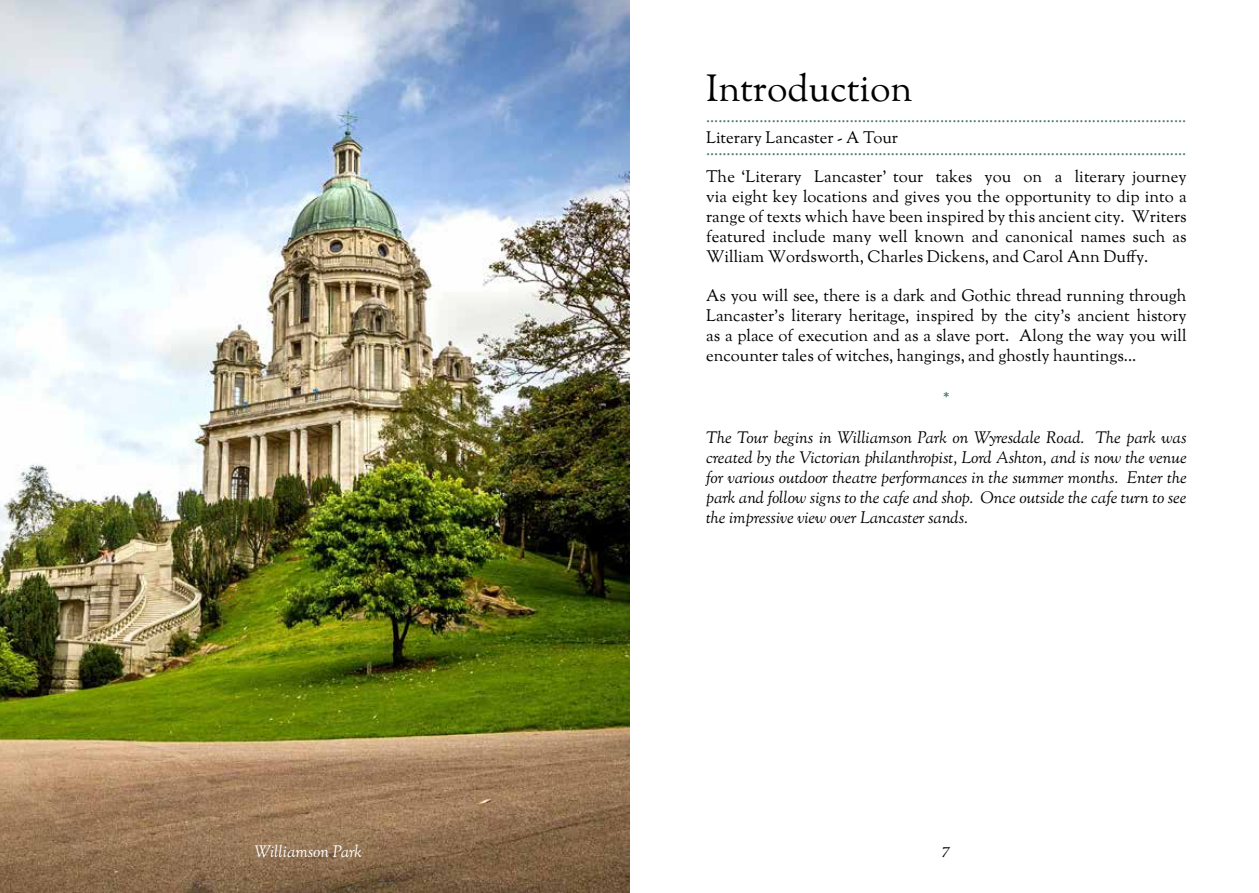
<style>
.page{position:relative;width:1259px;height:893px;background:#fff}
.page>*{position:absolute;margin:0;border:0;box-sizing:border-box;transform-origin:0 0}
.t1{font:37.5px "OFL Goudy St M";color:#000}
.t2{font:18px/32.4px "Minion Pro";color:#477962}
.t3{font:16.5px/19.8px "OFL Goudy St M";color:#000;text-align:justify}
.t4{font:italic 16.5px/19.8px "OFL Goudy St M";color:#000;text-align:justify}
.t5{font:italic 16.5px "OFL Goudy St M";letter-spacing:-.01em;color:#fff}
.t6{font:italic 16.5px "OFL Goudy St M";color:#477962}
</style>
<div class="page">
<img style="left:0;top:0;width:629px;height:893px">
<p class="t5" style="left:255px;top:841px;width:109px">Williamson Park</p>
<h1 class="t1" style="left:706px;top:65px;width:208px">Introduction</h1>
<p class="t3" style="left:706px;top:129px;width:193px">Literary Lancaster - A Tour</p>
<p class="t3" style="left:706px;top:168px;width:482px">The ‘Literary Lancaster’ tour takes you on a literary journey via eight key locations and gives you the opportunity to dip into a range of texts which have been inspired by this ancient city. Writers featured include many well known and canonical names such as William Wordsworth, Charles Dickens, and Carol Ann Duffy.</p>
<p class="t3" style="left:706px;top:287px;width:482px">As you will see, there is a dark and Gothic thread running through Lancaster’s literary heritage, inspired by the city’s ancient history as a place of execution and as a slave port. Along the way you will encounter tales of witches, hangings, and ghostly hauntings...</p>
<p class="t6" style="left:943px;top:386px;width:9px">*</p>
<p class="t4" style="left:706px;top:430px;width:482px">The Tour begins in Williamson Park on Wyresdale Road. The park was created by the Victorian philanthropist, Lord Ashton, and is now the venue for various outdoor theatre performances in the summer months. Enter the park and follow signs to the cafe and shop. Once outside the cafe turn to see the impressive view over Lancaster sands.</p>
<p class="t2" style="left:706px;top:100px;width:482px">..................................................................................................................... .....................................................................................................................</p>
<p class="t3" style="left:942px;top:840px;width:10px">7</p>
</div>
